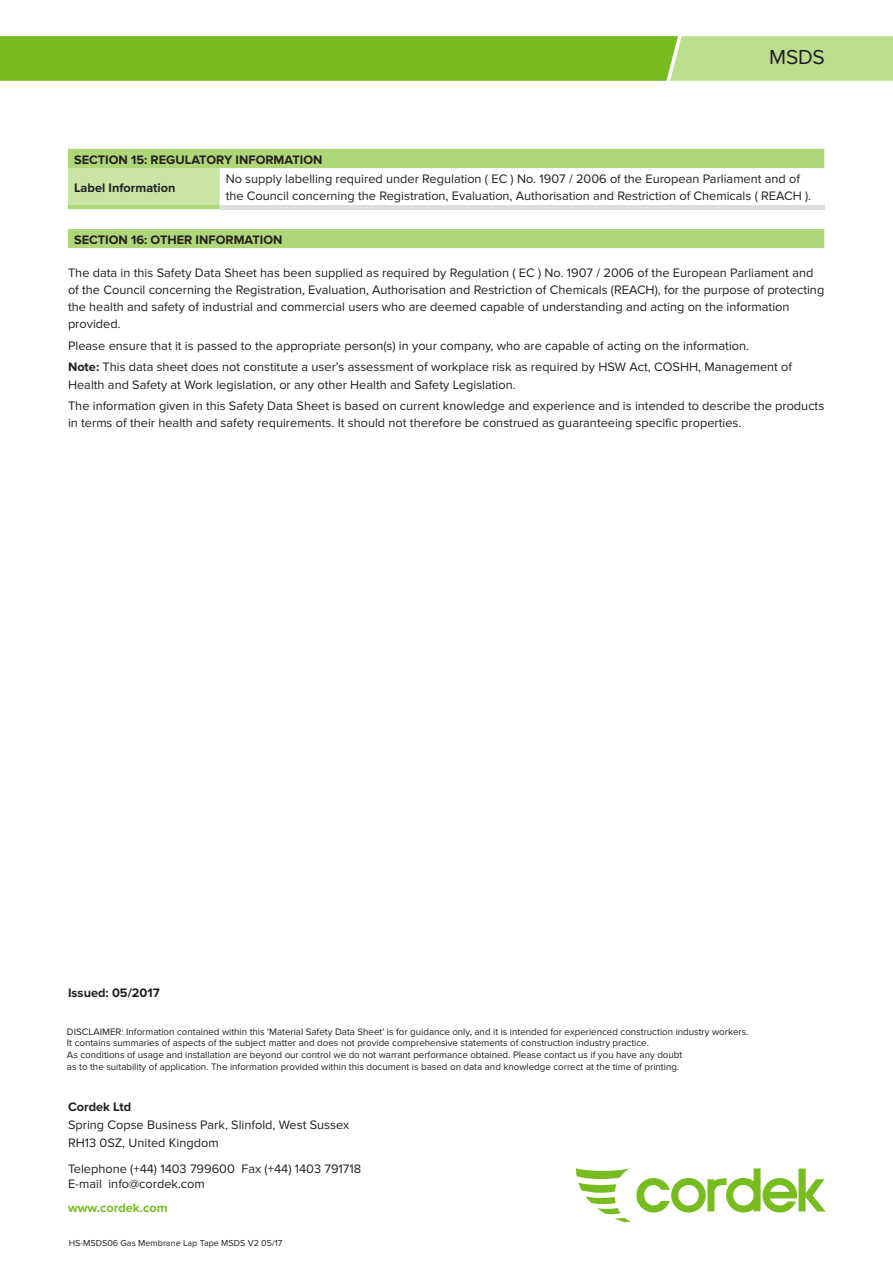
<style>
.page{position:relative;width:893px;height:1263px;background:#fff}
.page>*{position:absolute;margin:0;border:0;box-sizing:border-box;transform-origin:0 0}
.t1{font:21px "Proxima Nova";color:#231f20}
.t2{font:12.75px/17.2px "Proxima Nova";color:#231f20}
.BODY_COPY{font:700 12.75px "Proxima Nova";color:#231f20}
.t3{font:700 12.75px "Proxima Nova";color:#78bd20}
.t4{font:9.75px/11.7px "Proxima Nova";color:#231f20}
.BODY_COPY-2{font:9px "Proxima Nova";color:#231f20}
.s1{font-weight:700}
</style>
<div class="page">
<svg style="left:575px;top:1168px;width:251px;height:54px"></svg>
<div style="left:68px;top:149px;width:756px;height:19px;background:#aed779"></div>
<svg style="left:68px;top:168px;width:756px;height:81px"></svg>
<hr style="left:220px;top:205px;width:604px;height:4px;background:#dddee0">
<svg style="left:0;top:36px;width:893px;height:45px"></svg>
<p class="t1" style="left:769px;top:45px;width:57px">MSDS</p>
<p class="BODY_COPY" style="left:74px;top:152px;width:250px">SECTION 15: REGULATORY INFORMATION</p>
<p class="BODY_COPY" style="left:74px;top:180px;width:103px">Label Information</p>
<p class="t2" style="left:226px;top:170px;width:587px">No supply labelling required under Regulation ( EC ) No. 1907 / 2006 of the European Parliament and of the Council concerning the Registration, Evaluation, Authorisation and Restriction of Chemicals ( REACH ).</p>
<p class="BODY_COPY" style="left:74px;top:232px;width:210px">SECTION 16: OTHER INFORMATION</p>
<p class="t2" style="left:68px;top:264px;width:758px">The data in this Safety Data Sheet has been supplied as required by Regulation ( EC ) No. 1907 / 2006 of the European Parliament and of the Council concerning the Registration, Evaluation, Authorisation and Restriction of Chemicals (REACH), for the purpose of protecting the health and safety of industrial and commercial users who are deemed capable of understanding and acting on the information provided.</p>
<p class="t2" style="left:68px;top:335px;width:726px;line-height:21.5px">Please ensure that it is passed to the appropriate person(s) in your company, who are capable of acting on the information.<br><span class="s1">Note:</span> This data sheet does not constitute a user’s assessment of workplace risk as required by HSW Act, COSHH, Management of</p>
<p class="t2" style="left:68px;top:374px;width:758px;line-height:21.5px">Health and Safety at Work legislation, or any other Health and Safety Legislation.<br>The information given in this Safety Data Sheet is based on current knowledge and experience and is intended to describe the products</p>
<p class="t2" style="left:68px;top:415px;width:675px">in terms of their health and safety requirements. It should not therefore be construed as guaranteeing specific properties.</p>
<p class="BODY_COPY" style="left:68px;top:985px;width:93px">Issued: 05/2017</p>
<p class="t4" style="left:67px;top:1026px;width:683px">DISCLAIMER: Information contained within this 'Material Safety Data Sheet' is for guidance only, and it is intended for experienced construction industry workers.<br>It contains summaries of aspects of the subject matter and does not provide comprehensive statements of construction industry practice.<br>As conditions of usage and installation are beyond our control we do not warrant performance obtained. Please contact us if you have any doubt<br>as to the suitability of application. The information provided within this document is based on data and knowledge correct at the time of printing.</p>
<p class="BODY_COPY" style="left:68px;top:1099px;width:65px">Cordek Ltd</p>
<p class="t2" style="left:68px;top:1115px;width:283px;line-height:18px">Spring Copse Business Park, Slinfold, West Sussex<br>RH13 0SZ, United Kingdom</p>
<p class="t2" style="left:68px;top:1161px;width:295px;line-height:15px">Telephone (+44) 1403 799600 Fax (+44) 1403 791718<br>E-mail info@cordek.com</p>
<p class="t3" style="left:68px;top:1200px;width:101px">www.cordek.com</p>
<p class="BODY_COPY-2" style="left:69px;top:1238px;width:215px">HS-MSDS06 Gas Membrane Lap Tape MSDS V2 05/17</p>
</div>
